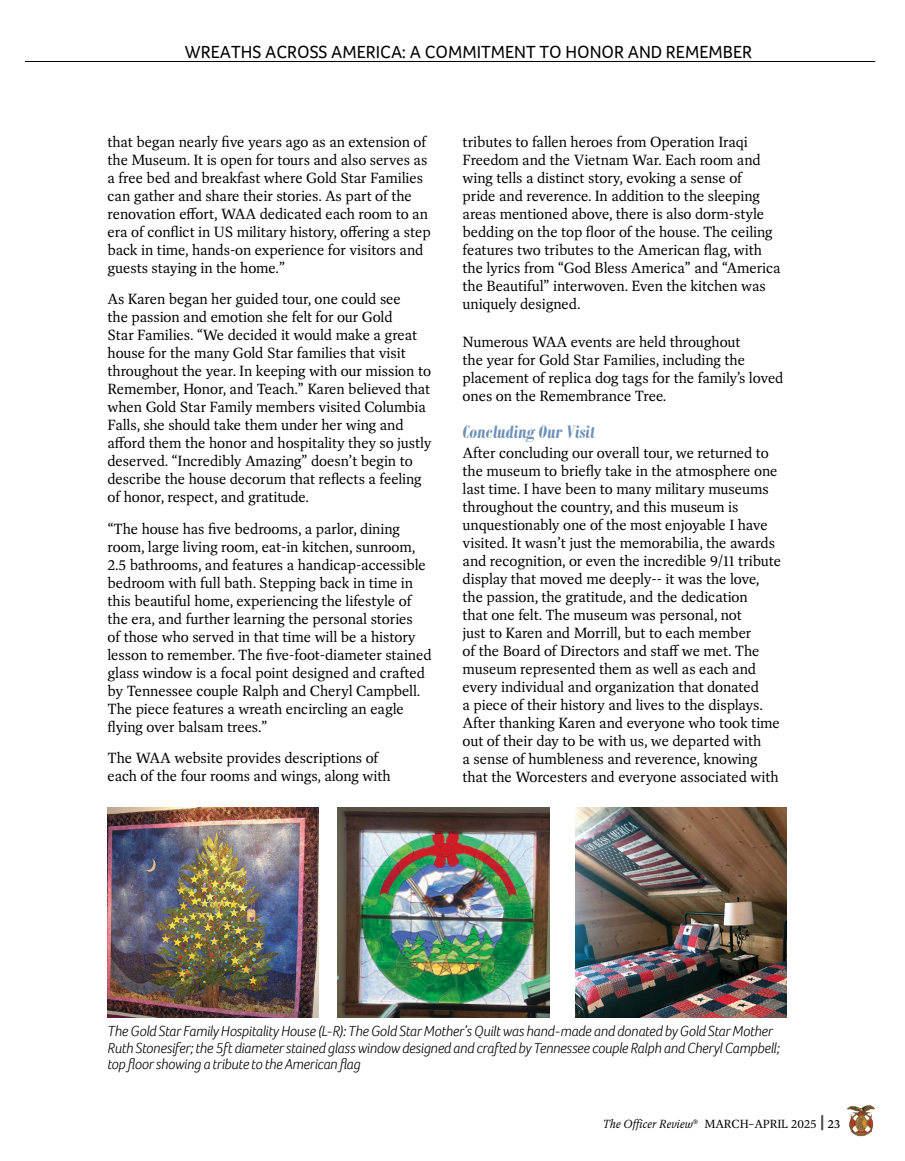
<style>
.page{position:relative;width:905px;height:1161px;background:#fff}
.page>*{position:absolute;margin:0;border:0;box-sizing:border-box;transform-origin:0 0}
.t1{font:italic 700 19.5px "Bodoni MT Condensed";color:#6b90b8}
.t2{font:18px "Foco";color:#000}
.t3{font:15px/18px "Dashiell Text";letter-spacing:-.01em;color:#000}
.t4{font:italic 300 15px/16.5px "Foco";letter-spacing:-.015em;color:#000}
.t5{font:italic 12px "Dashiell Text";letter-spacing:.005em;color:#000}
.s1{font-style:normal}
.s2{font-weight:500;font-style:normal}
</style>
<div class="page">
<img style="left:847px;top:1105px;width:28px;height:31px">
<hr style="left:0;top:61px;width:875px;height:1px;background:#000">
<div style="left:0;top:56px;width:24px;height:17px;background:#fff"></div>
<img style="left:338px;top:808px;width:211px;height:210px">
<img style="left:575px;top:808px;width:211px;height:210px">
<img style="left:108px;top:808px;width:211px;height:210px">
<p class="t2" style="left:185px;top:40px;width:569px">WREATHS ACROSS AMERICA: A COMMITMENT TO HONOR AND REMEMBER</p>
<p class="t3" style="left:108px;top:133px;width:324px">that began nearly five years ago as an extension of the Museum. It is open for tours and also serves as a free bed and breakfast where Gold Star Families can gather and share their stories. As part of the renovation effort, WAA dedicated each room to an era of conflict in US military history, offering a step back in time, hands-on experience for visitors and guests staying in the home.”</p>
<p class="t3" style="left:108px;top:290px;width:325px">As Karen began her guided tour, one could see<br>the passion and emotion she felt for our Gold<br>Star Families. “We decided it would make a great house for the many Gold Star families that visit throughout the year. In keeping with our mission to Remember, Honor, and Teach.” Karen believed that when Gold Star Family members visited Columbia Falls, she should take them under her wing and afford them the honor and hospitality they so justly deserved. “Incredibly Amazing” doesn’t begin to describe the house decorum that reflects a feeling of honor, respect, and gratitude.</p>
<p class="t3" style="left:108px;top:520px;width:325px">“The house has five bedrooms, a parlor, dining room, large living room, eat-in kitchen, sunroom, 2.5 bathrooms, and features a handicap-accessible bedroom with full bath. Stepping back in time in this beautiful home, experiencing the lifestyle of the era, and further learning the personal stories<br>of those who served in that time will be a history lesson to remember. The five-foot-diameter stained glass window is a focal point designed and crafted by Tennessee couple Ralph and Cheryl Campbell.<br>The piece features a wreath encircling an eagle flying over balsam trees.”</p>
<p class="t3" style="left:108px;top:749px;width:285px">The WAA website provides descriptions of each of the four rooms and wings, along with</p>
<p class="t3" style="left:462px;top:133px;width:320px">tributes to fallen heroes from Operation Iraqi Freedom and the Vietnam War. Each room and wing tells a distinct story, evoking a sense of<br>pride and reverence. In addition to the sleeping areas mentioned above, there is also dorm-style bedding on the top floor of the house. The ceiling features two tributes to the American flag, with the lyrics from “God Bless America” and “America the Beautiful” interwoven. Even the kitchen was uniquely designed.</p>
<p class="t3" style="left:462px;top:333px;width:322px">Numerous WAA events are held throughout<br>the year for Gold Star Families, including the placement of replica dog tags for the family’s loved ones on the Remembrance Tree.</p>
<h1 class="t1" style="left:462px;top:420px;width:134px">Concluding Our Visit</h1>
<p class="t3" style="left:462px;top:444px;width:320px">After concluding our overall tour, we returned to the museum to briefly take in the atmosphere one last time. I have been to many military museums throughout the country, and this museum is unquestionably one of the most enjoyable I have visited. It wasn’t just the memorabilia, the awards and recognition, or even the incredible 9/11 tribute display that moved me deeply-- it was the love, the passion, the gratitude, and the dedication<br>that one felt. The museum was personal, not<br>just to Karen and Morrill, but to each member<br>of the Board of Directors and staff we met. The museum represented them as well as each and every individual and organization that donated<br>a piece of their history and lives to the displays.<br>After thanking Karen and everyone who took time out of their day to be with us, we departed with<br>a sense of humbleness and reverence, knowing that the Worcesters and everyone associated with</p>
<p class="t4" style="left:108px;top:1023px;width:673px">The Gold Star Family Hospitality House (L-R): The Gold Star Mother’s Quilt was hand-made and donated by Gold Star Mother<br>Ruth Stonesifer; the 5ft diameter stained glass window designed and crafted by Tennessee couple Ralph and Cheryl Campbell; top floor showing a tribute to the American flag</p>
<p class="t5" style="left:603px;top:1116px;width:239px">The Officer Review<span class="s1">® MARCH–APRIL 2025</span> <span class="s2">23</span></p>
</div>
